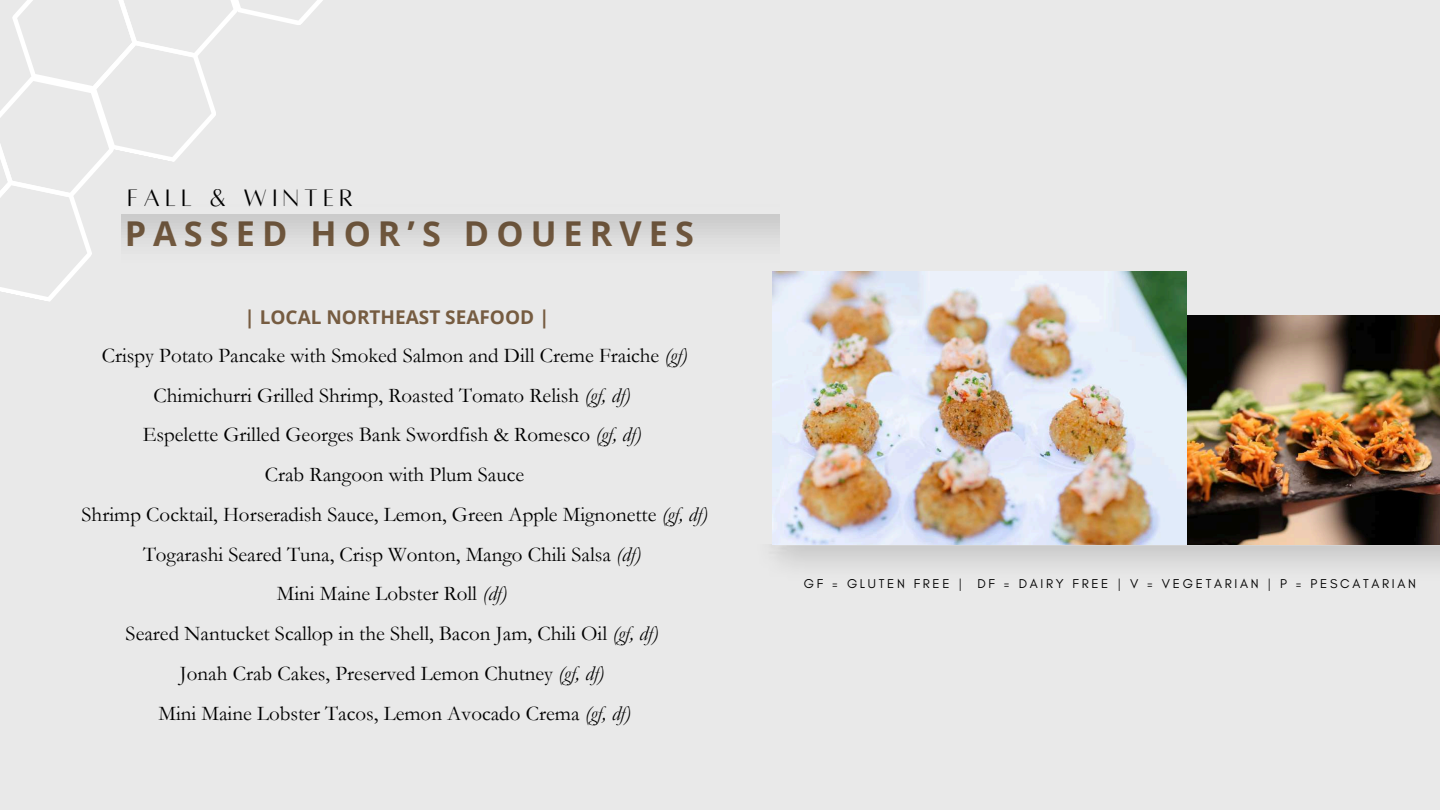
<style>
.page{position:relative;width:1440px;height:810px;background:#e9e9e9}
.page>*{position:absolute;margin:0;border:0;box-sizing:border-box;transform-origin:0 0}
.t1{font:700 34.2px "Open Sans";letter-spacing:.205em;color:#765c41}
.t2{font:26.2px "Alta regular";letter-spacing:.205em;color:#000}
.t3{font:21px/39.8px "Garamond";color:#000;text-align:center}
.t4{font:700 19px "Open Sans";color:#765c41}
.t5{font:13px "Glacial Indifference";letter-spacing:.205em;color:#000}
.s1{font-style:italic}
</style>
<div class="page">
<svg style="left:0;top:0;width:454px;height:302px"></svg>
<img style="left:1187px;top:315px;width:253px;height:230px">
<img style="left:772px;top:271px;width:415px;height:274px">
<p class="t2" style="left:127px;top:185px;width:227px">FALL &amp; WINTER</p>
<h1 class="t1" style="left:125px;top:210px;width:571px">PASSED HOR’S DOUERVES</h1>
<p class="t4" style="left:244px;top:304px;width:307px">| LOCAL NORTHEAST SEAFOOD |</p>
<p class="t3" style="left:82px;top:336px;width:627px">Crispy Potato Pancake with Smoked Salmon and Dill Creme Fraiche <span class="s1">(gf)<br></span>Chimichurri Grilled Shrimp, Roasted Tomato Relish <span class="s1">(gf, df)<br></span>Espelette Grilled Georges Bank Swordfish &amp; Romesco <span class="s1">(gf, df)<br></span>Crab Rangoon with Plum Sauce<br>Shrimp Cocktail, Horseradish Sauce, Lemon, Green Apple Mignonette <span class="s1">(gf, df)<br></span>Togarashi Seared Tuna, Crisp Wonton, Mango Chili Salsa <span class="s1">(df)<br></span>Mini Maine Lobster Roll <span class="s1">(df)<br></span>Seared Nantucket Scallop in the Shell, Bacon Jam, Chili Oil <span class="s1">(gf, df)<br></span>Jonah Crab Cakes, Preserved Lemon Chutney <span class="s1">(gf, df)<br></span>Mini Maine Lobster Tacos, Lemon Avocado Crema <span class="s1">(gf, df)</span></p>
<p class="t5" style="left:804px;top:576px;width:614px">GF = GLUTEN FREE | DF = DAIRY FREE | V = VEGETARIAN | P = PESCATARIAN</p>
</div>
